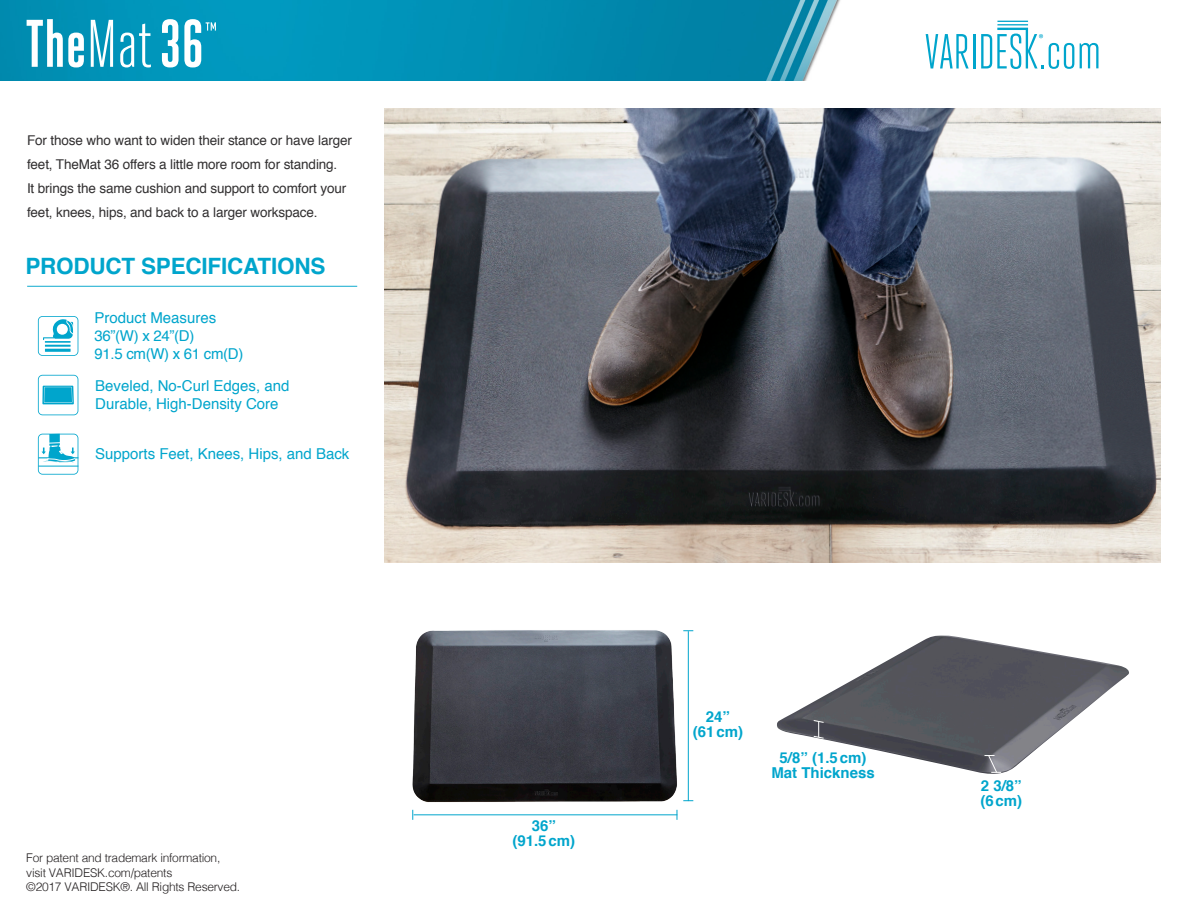
<style>
.page{position:relative;width:1188px;height:918px;background:#fff}
.page>*{position:absolute;margin:0;border:0;box-sizing:border-box;transform-origin:0 0}
.t1{font:700 22.5px "Helvetica";letter-spacing:-.01em;color:#00a5cc}
.Icon_Description{font:15px/18px "Helvetica";color:#00a5cc}
.t2{font:700 15px "Helvetica";color:#00a5cc}
.Body_Copy{font:13.5px/24px "Helvetica";letter-spacing:-.01em;color:#312f30}
.legal{font:300 12px "Helvetica";letter-spacing:-.02em;color:#231f20}
</style>
<div class="page">
<img style="left:0;top:0;width:841px;height:81px">
<svg style="left:926px;top:34px;width:43px;height:34px"></svg>
<hr style="left:973px;top:34px;width:2px;height:34px;background:#00a5cc">
<svg style="left:981px;top:21px;width:93px;height:48px"></svg>
<svg style="left:1080px;top:43px;width:18px;height:25px"></svg>
<svg style="left:27px;top:19px;width:57px;height:48px"></svg>
<svg style="left:91px;top:20px;width:22px;height:47px"></svg>
<svg style="left:120px;top:24px;width:31px;height:43px"></svg>
<svg style="left:162px;top:19px;width:54px;height:48px"></svg>
<hr style="left:27px;top:286px;width:330px;height:1px;background:#00a5cc">
<svg style="left:38px;top:316px;width:40px;height:40px"></svg>
<svg style="left:38px;top:434px;width:40px;height:41px"></svg>
<svg style="left:38px;top:375px;width:40px;height:40px"></svg>
<div style="left:55px;top:388px;width:6px;height:14px;background:#00a5cc"></div>
<img style="left:384px;top:108px;width:777px;height:455px">
<img style="left:827px;top:635px;width:302px;height:139px">
<img style="left:412px;top:630px;width:415px;height:190px">
<hr style="left:688px;top:631px;width:1px;height:170px;background:#00a5cc">
<svg style="left:813px;top:720px;width:11px;height:19px"></svg>
<svg style="left:985px;top:755px;width:16px;height:18px"></svg>
<hr style="left:414px;top:814px;width:263px;height:1px;background:#00a5cc">
<p class="Body_Copy" style="left:27px;top:129px;width:327px">For those who want to widen their stance or have larger feet, TheMat 36 offers a little more room for standing.<br>It brings the same cushion and support to comfort your feet, knees, hips, and back to a larger workspace.</p>
<p class="t1" style="left:26px;top:248px;width:301px">PRODUCT SPECIFICATIONS</p>
<p class="Icon_Description" style="left:94px;top:309px;width:123px">Product Measures<br>36”(W) x 24”(D)</p>
<p class="Icon_Description" style="left:94px;top:345px;width:151px">91.5 cm(W) x 61 cm(D)</p>
<p class="Icon_Description" style="left:95px;top:377px;width:196px">Beveled, No-Curl Edges, and<br>Durable, High-Density Core</p>
<p class="Icon_Description" style="left:95px;top:445px;width:256px">Supports Feet, Knees, Hips, and Back</p>
<p class="legal" style="left:26px;top:848px;width:196px">For patent and trademark information,</p>
<p class="legal" style="left:26px;top:862px;width:148px">visit VARIDESK.com/patents</p>
<p class="legal" style="left:26px;top:877px;width:215px">©2017 VARIDESK®. All Rights Reserved.</p>
<p class="t2" style="left:532px;top:814px;width:26px">36”</p>
<p class="t2" style="left:512px;top:829px;width:64px">(91.5cm)</p>
<p class="t2" style="left:706px;top:705px;width:26px">24”</p>
<p class="t2" style="left:693px;top:720px;width:52px">(61cm)</p>
<p class="t2" style="left:780px;top:746px;width:88px">5/8” (1.5cm)</p>
<p class="t2" style="left:771px;top:761px;width:105px">Mat Thickness</p>
<p class="t2" style="left:981px;top:774px;width:42px">2 3/8”</p>
<p class="t2" style="left:980px;top:789px;width:43px">(6cm)</p>
</div>
